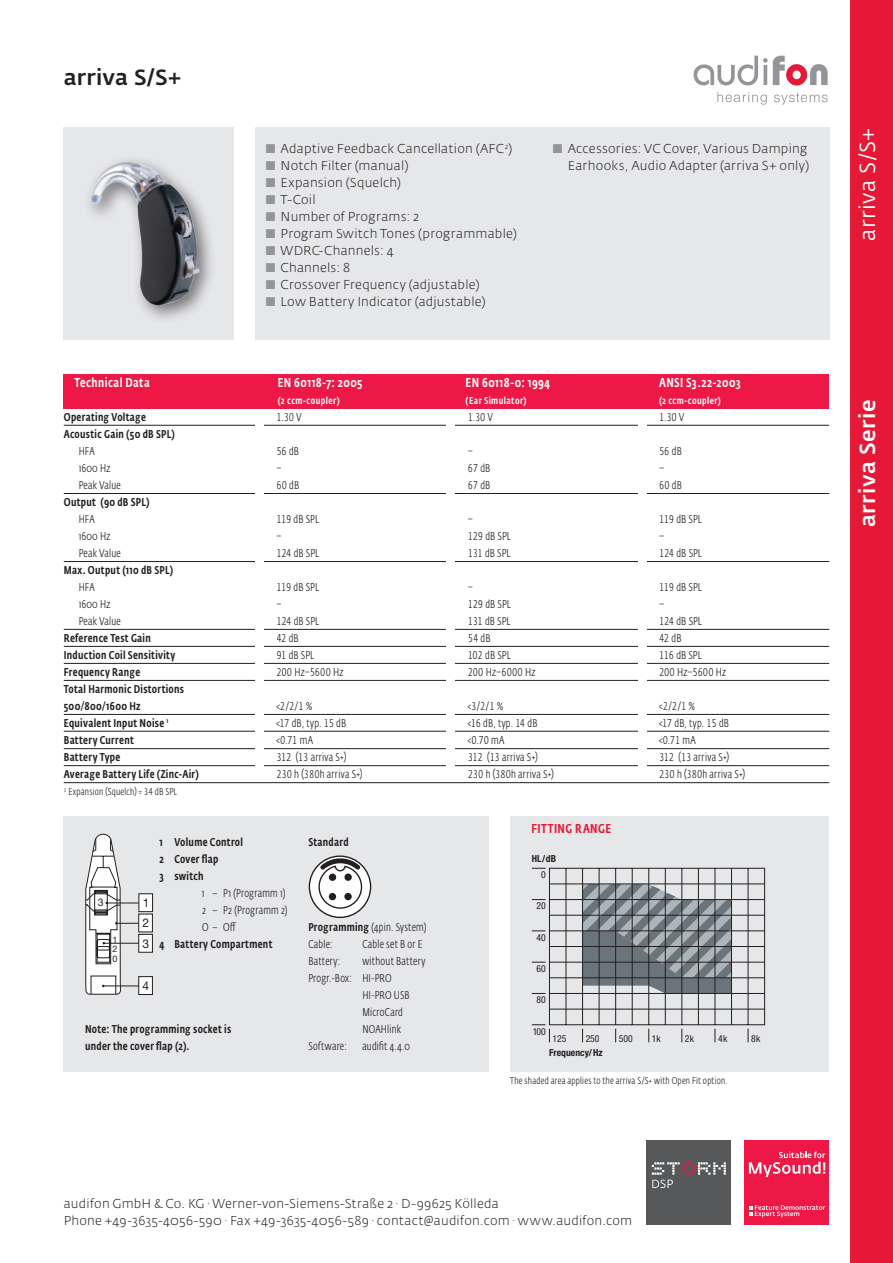
<style>
.page{position:relative;width:893px;height:1263px;background:#fff}
.page>*{position:absolute;margin:0;border:0;box-sizing:border-box;transform-origin:0 0}
.t1{font:500 21.75px "Fedra Sans Alt Pro";letter-spacing:.025em;color:#fff}
.t2{font:21.75px "Fedra Sans Alt Pro";letter-spacing:.025em;color:#fff}
.t3{font:500 21.75px "Fedra Sans Alt Pro";letter-spacing:.005em;color:#231f20}
.t4{font:300 12.75px/17px "Fedra Sans Alt Pro";letter-spacing:.02em;color:#231f20}
.t5{font:500 12.75px "Fedra Sans Cond Alt Pro";letter-spacing:.035em;color:#fff}
.t6{font:500 12.75px "Fedra Sans Cond Alt Pro";letter-spacing:.035em;color:#e51836}
.t7{font:12px/20.2px "Helvetica Neue";color:#231f20;text-align:justify}
.t8{font:300 11.25px/17px "Fedra Sans Cond Alt Pro";letter-spacing:.015em;color:#231f20}
.t9{font:500 11.25px/17px "Fedra Sans Cond Alt Pro";letter-spacing:.025em;color:#231f20}
.t10{font:10.5px "Helvetica Neue";color:#231f20}
.t11{font:300 9.75px "Fedra Sans Cond Alt Pro";letter-spacing:.025em;color:#231f20}
.t12{font:500 9.75px "Fedra Sans Cond Alt Pro";letter-spacing:.045em;color:#fff}
.t13{font:condensed 9.6px "Helvetica Neue";color:#231f20}
.t14{font:700 condensed 9.6px "Helvetica Neue";color:#231f20}
.t15{font:9px/9.4px "Helvetica Neue";color:#231f20;text-align:justify}
.s1{font-weight:500}
</style>
<div class="page">
<div style="left:850px;top:0;width:43px;height:1263px;background:#e51836"></div>
<div style="left:255px;top:128px;width:574px;height:212px;background:#e6e7e9"></div>
<div style="left:510px;top:816px;width:319px;height:255px;background:#e6e7e9"></div>
<div style="left:64px;top:816px;width:425px;height:255px;background:#e6e7e9"></div>
<div style="left:64px;top:374px;width:765px;height:34px;background:#ed1845"></div>
<img style="left:64px;top:128px;width:170px;height:212px">
<svg style="left:532px;top:868px;width:233px;height:174px"></svg>
<div style="left:139px;top:893px;width:14px;height:19px;background:#fff;border:1px solid #231f20"></div>
<div style="left:139px;top:914px;width:14px;height:18px;background:#fff;border:1px solid #231f20"></div>
<div style="left:139px;top:934px;width:14px;height:18px;background:#fff;border:1px solid #231f20"></div>
<div style="left:139px;top:976px;width:14px;height:19px;background:#fff;border:1px solid #231f20"></div>
<svg style="left:85px;top:834px;width:54px;height:161px"></svg>
<svg style="left:309px;top:856px;width:62px;height:61px"></svg>
<div style="left:309px;top:855px;width:62px;height:63px;border:1px solid #231f20;border-radius:50%"></div>
<svg style="left:318px;top:858px;width:45px;height:51px;background:#cfcece"></svg>
<div style="left:329px;top:873px;width:7px;height:8px;background:#231f20;border-radius:50%"></div>
<div style="left:344px;top:873px;width:8px;height:8px;background:#231f20;border-radius:50%"></div>
<div style="left:329px;top:893px;width:7px;height:7px;background:#231f20;border-radius:50%"></div>
<div style="left:344px;top:893px;width:8px;height:7px;background:#231f20;border-radius:50%"></div>
<div style="left:745px;top:1140px;width:84px;height:84px;background:#ed1845"></div>
<svg style="left:749px;top:1205px;width:76px;height:12px"></svg>
<svg style="left:749px;top:1151px;width:76px;height:26px"></svg>
<div style="left:646px;top:1140px;width:85px;height:85px;background:#57585a"></div>
<svg style="left:652px;top:1162px;width:74px;height:26px"></svg>
<hr style="left:64px;top:425px;width:765px;height:1px;background:#231f20">
<hr style="left:64px;top:493px;width:765px;height:1px;background:#231f20">
<hr style="left:64px;top:561px;width:765px;height:1px;background:#231f20">
<hr style="left:64px;top:782px;width:765px;height:1px;background:#231f20">
<hr style="left:64px;top:765px;width:765px;height:1px;background:#231f20">
<hr style="left:64px;top:629px;width:765px;height:1px;background:#231f20">
<hr style="left:64px;top:646px;width:765px;height:1px;background:#231f20">
<hr style="left:64px;top:663px;width:765px;height:1px;background:#231f20">
<hr style="left:64px;top:680px;width:765px;height:1px;background:#231f20">
<hr style="left:64px;top:714px;width:765px;height:1px;background:#231f20">
<hr style="left:64px;top:731px;width:765px;height:1px;background:#231f20">
<hr style="left:64px;top:748px;width:765px;height:1px;background:#231f20">
<div style="left:255px;top:417px;width:9px;height:357px;background:#fff"></div>
<div style="left:446px;top:419px;width:9px;height:357px;background:#fff"></div>
<div style="left:638px;top:419px;width:8px;height:358px;background:#fff"></div>
<svg style="left:717px;top:92px;width:50px;height:13px"></svg>
<svg style="left:774px;top:93px;width:54px;height:12px"></svg>
<svg style="left:694px;top:56px;width:134px;height:30px"></svg>
<h1 class="t3" style="left:64px;top:64px;width:119px">arriva S/S+</h1>
<p class="t4" style="left:281px;top:140px;width:238px">Adaptive Feedback Cancellation (AFC<sup>2</sup>)<br>Notch Filter (manual)<br>Expansion (Squelch)<br>T-Coil<br>Number of Programs: 2<br>Program Switch Tones (programmable)<br>WDRC-Channels: 4<br>Channels: 8<br>Crossover Frequency (adjustable)<br>Low Battery Indicator (adjustable)</p>
<p class="t4" style="left:568px;top:140px;width:243px">Accessories: VC Cover, Various Damping<br>Earhooks, Audio Adapter (arriva S+ only)</p>
<p class="t5" style="left:74px;top:375px;width:77px">Technical Data</p>
<p class="t5" style="left:278px;top:375px;width:86px">EN 60118-7: 2005</p>
<p class="t12" style="left:278px;top:395px;width:63px">(2 ccm-coupler)</p>
<p class="t9" style="left:64px;top:408px;width:113px">Operating Voltage<br>Acoustic Gain (50 dB SPL)</p>
<p class="t8" style="left:79px;top:443px;width:44px">HFA<br>1600 Hz<br>Peak Value</p>
<p class="t9" style="left:64px;top:494px;width:87px">Output (90 dB SPL)</p>
<p class="t8" style="left:79px;top:511px;width:44px">HFA<br>1600 Hz<br>Peak Value</p>
<p class="t9" style="left:64px;top:562px;width:111px">Max. Output (110 dB SPL)</p>
<p class="t8" style="left:79px;top:579px;width:44px">HFA<br>1600 Hz<br>Peak Value</p>
<p class="t9" style="left:64px;top:630px;width:136px">Reference Test Gain<br>Induction Coil Sensitivity<br>Frequency Range<br>Total Harmonic Distortions<br>500/800/1600 Hz<br>Equivalent Input Noise <sup>1<br></sup>Battery Current<br>Battery Type<br>Average Battery Life (Zinc-Air)</p>
<p class="t11" style="left:64px;top:786px;width:115px"><sup>1</sup> Expansion (Squelch) = 34 dB SPL</p>
<p class="t8" style="left:276px;top:409px;width:27px">1.30 V</p>
<p class="t8" style="left:276px;top:443px;width:24px">56 dB –<br>60 dB</p>
<p class="t8" style="left:276px;top:511px;width:44px">119 dB SPL –<br>124 dB SPL</p>
<p class="t8" style="left:276px;top:579px;width:69px">119 dB SPL<br>–<br>124 dB SPL<br>42 dB<br>91 dB SPL<br>200 Hz–5600 Hz</p>
<p class="t8" style="left:276px;top:698px;width:88px">&lt;2/2/1 %<br>&lt;17 dB, typ. 15 dB &lt;0.71 mA<br>312 (13 arriva S+)<br>230 h (380h arriva S+)</p>
<p class="t10" style="left:98px;top:896px;width:7px">3</p>
<p class="t15" style="left:113px;top:935px;width:7px">1<br>2<br>0</p>
<p class="t7" style="left:143px;top:892px;width:8px">1<br>2<br>3</p>
<p class="t7" style="left:143px;top:975px;width:8px">4</p>
<p class="t9" style="left:159px;top:834px;width:85px">1 Volume Control<br>2 Cover flap<br>3 switch</p>
<p class="t8" style="left:202px;top:885px;width:87px">1 – P1 (Programm 1)<br>2 – P2 (Programm 2)<br>O – Off</p>
<p class="t9" style="left:159px;top:936px;width:115px">4 Battery Compartment</p>
<p class="t9" style="left:85px;top:1021px;width:148px">Note: The programming socket is under the cover flap (2).</p>
<p class="t9" style="left:308px;top:834px;width:42px">Standard</p>
<p class="t8" style="left:308px;top:919px;width:119px"><span class="s1">Programming</span> (4pin. System)<br>Cable:</p>
<p class="t8" style="left:362px;top:936px;width:62px">Cable set B or E</p>
<p class="t8" style="left:308px;top:953px;width:33px">Battery:</p>
<p class="t8" style="left:362px;top:953px;width:65px">without Battery</p>
<p class="t8" style="left:308px;top:970px;width:85px">Progr.-Box: HI-PRO</p>
<p class="t8" style="left:362px;top:987px;width:49px">HI-PRO USB</p>
<p class="t8" style="left:362px;top:1004px;width:42px">MicroCard</p>
<p class="t8" style="left:362px;top:1021px;width:40px">NOAHlink</p>
<p class="t8" style="left:308px;top:1038px;width:40px">Software:</p>
<p class="t8" style="left:362px;top:1038px;width:49px">audifit 4.4.0</p>
<p class="t5" style="left:466px;top:375px;width:86px">EN 60118-0: 1994</p>
<p class="t12" style="left:466px;top:395px;width:62px">(Ear Simulator)</p>
<p class="t8" style="left:468px;top:409px;width:27px">1.30 V</p>
<p class="t8" style="left:468px;top:443px;width:24px">–<br>67 dB<br>67 dB</p>
<p class="t8" style="left:468px;top:511px;width:45px">–<br>129 dB SPL<br>131 dB SPL</p>
<p class="t8" style="left:468px;top:579px;width:69px">–<br>129 dB SPL<br>131 dB SPL<br>54 dB<br>102 dB SPL<br>200 Hz–6000 Hz</p>
<p class="t8" style="left:468px;top:698px;width:88px">&lt;3/2/1 %<br>&lt;16 dB, typ. 14 dB &lt;0.70 mA<br>312 (13 arriva S+)<br>230 h (380h arriva S+)</p>
<p class="t6" style="left:531px;top:821px;width:81px">FITTING RANGE</p>
<p class="t14" style="left:532px;top:853px;width:26px">HL/dB</p>
<p class="t5" style="left:659px;top:375px;width:83px">ANSI S3.22-2003</p>
<p class="t12" style="left:659px;top:395px;width:63px">(2 ccm-coupler)</p>
<p class="t8" style="left:659px;top:409px;width:27px">1.30 V</p>
<p class="t8" style="left:659px;top:443px;width:24px">56 dB –<br>60 dB</p>
<p class="t8" style="left:659px;top:511px;width:44px">119 dB SPL –<br>124 dB SPL</p>
<p class="t8" style="left:659px;top:579px;width:69px">119 dB SPL<br>–<br>124 dB SPL<br>42 dB<br>116 dB SPL<br>200 Hz–5600 Hz</p>
<p class="t8" style="left:659px;top:698px;width:88px">&lt;2/2/1 %<br>&lt;17 dB, typ. 15 dB &lt;0.71 mA<br>312 (13 arriva S+)<br>230 h (380h arriva S+)</p>
<p class="t13" style="left:541px;top:869px;width:6px">0</p>
<p class="t13" style="left:536px;top:900px;width:11px">20</p>
<p class="t13" style="left:536px;top:932px;width:11px">40</p>
<p class="t13" style="left:536px;top:963px;width:11px">60</p>
<p class="t13" style="left:536px;top:994px;width:11px">80</p>
<p class="t13" style="left:533px;top:1026px;width:14px">100</p>
<p class="t13" style="left:553px;top:1033px;width:15px">125</p>
<p class="t13" style="left:586px;top:1033px;width:15px">250</p>
<p class="t13" style="left:619px;top:1033px;width:15px">500</p>
<p class="t13" style="left:652px;top:1033px;width:10px">1k</p>
<p class="t13" style="left:685px;top:1033px;width:11px">2k</p>
<p class="t13" style="left:718px;top:1033px;width:11px">4k</p>
<p class="t13" style="left:751px;top:1033px;width:11px">8k</p>
<p class="t14" style="left:549px;top:1047px;width:55px">Frequency/Hz</p>
<p class="t11" style="left:510px;top:1075px;width:219px">The shaded area applies to the arriva S/S+ with Open Fit option.</p>
<p class="t4" style="left:64px;top:1195px;width:570px">audifon GmbH &amp; Co. KG · Werner-von-Siemens-Straße 2 · D-99625 Kölleda<br>Phone +49-3635-4056-590 · Fax +49-3635-4056-589 · contact@audifon.com · www.audifon.com</p>
<h1 class="t2" style="left:854px;top:241px;width:115px;rotate:-90deg">arriva S/S+</h1>
<h1 class="t1" style="left:854px;top:527px;width:129px;rotate:-90deg">arriva Serie</h1>
</div>
